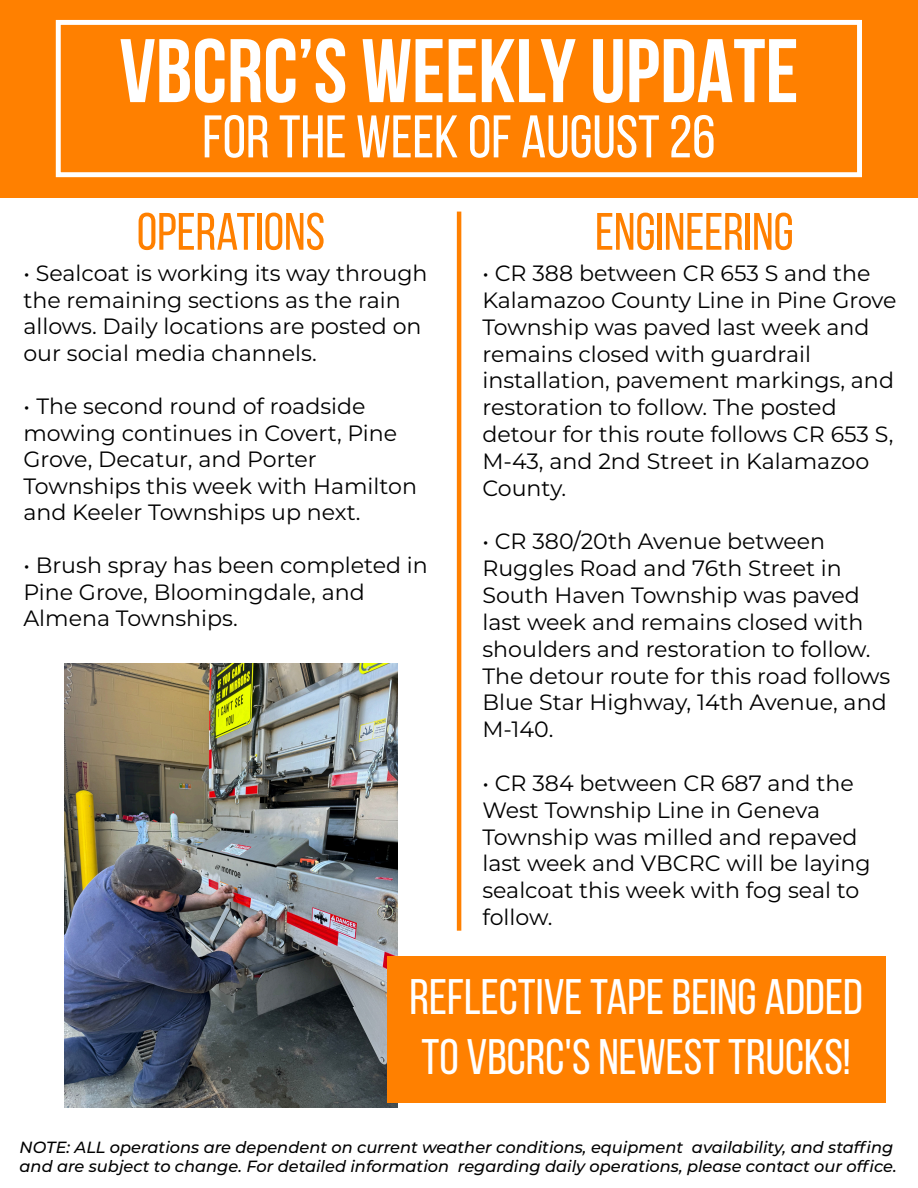
<style>
.page{position:relative;width:918px;height:1188px;background:#fff}
.page>*{position:absolute;margin:0;border:0;box-sizing:border-box;transform-origin:0 0}
.t1{font:700 90px "Bebas Neue";color:#fff}
.t2{font:60px "Bebas Neue";color:#fff}
.t3{font:52.5px "Bebas Neue";color:#ff8000}
.t4{font:49.95px/59.8px "Bebas Neue";color:#fff}
.t5{font:22.2px/26.8px "Montserrat";color:#000}
.t6{font:italic 500 16.2px/19.2px "Montserrat";color:#000}
</style>
<div class="page">
<div style="left:0;top:0;width:918px;height:197px;background:#ff8000"></div>
<div style="left:56px;top:20px;width:806px;height:157px;border:5px solid #fff"></div>
<hr style="left:457px;top:212px;width:4px;height:719px;background:#ff8000">
<img style="left:64px;top:664px;width:334px;height:444px">
<div style="left:387px;top:956px;width:498px;height:146px;background:#ff8000"></div>
<h1 class="t1" style="left:120px;top:22px;width:681px">VBCRC’s WEEKLy UPDATE</h1>
<h2 class="t2" style="left:202px;top:104px;width:515px">FOR THE WEEK OF AUGUST 26</h2>
<h3 class="t3" style="left:137px;top:203px;width:190px">OPERATIONS</h3>
<p class="t5" style="left:23px;top:259px;width:406px">• Sealcoat is working its way through the remaining sections as the rain allows. Daily locations are posted on our social media channels.</p>
<p class="t5" style="left:23px;top:392px;width:395px">• The second round of roadside mowing continues in Covert, Pine<br>Grove, Decatur, and Porter<br>Townships this week with Hamilton and Keeler Townships up next.</p>
<p class="t5" style="left:23px;top:551px;width:406px">• Brush spray has been completed in<br>Pine Grove, Bloomingdale, and<br>Almena Townships.</p>
<h3 class="t3" style="left:595px;top:203px;width:200px">ENGINEERING</h3>
<p class="t5" style="left:482px;top:259px;width:416px">• CR 388 between CR 653 S and the<br>Kalamazoo County Line in Pine Grove<br>Township was paved last week and remains closed with guardrail installation, pavement markings, and restoration to follow. The posted detour for this route follows CR 653 S,<br>M-43, and 2nd Street in Kalamazoo<br>County.</p>
<p class="t5" style="left:482px;top:527px;width:410px">• CR 380/20th Avenue between<br>Ruggles Road and 76th Street in<br>South Haven Township was paved last week and remains closed with shoulders and restoration to follow.<br>The detour route for this road follows<br>Blue Star Highway, 14th Avenue, and<br>M-140.</p>
<p class="t5" style="left:482px;top:769px;width:390px">• CR 384 between CR 687 and the<br>West Township Line in Geneva<br>Township was milled and repaved last week and VBCRC will be laying sealcoat this week with fog seal to follow.</p>
<h3 class="t4" style="left:409px;top:967px;width:455px">REFLECTIVE TAPE BEING ADDED<br>TO VBCRC'S NEWEST TRUCKS!</h3>
<p class="t6" style="left:20px;top:1137px;width:879px">NOTE: ALL operations are dependent on current weather conditions, equipment availability, and staffing and are subject to change. For detailed information regarding daily operations, please contact our office.</p>
</div>
